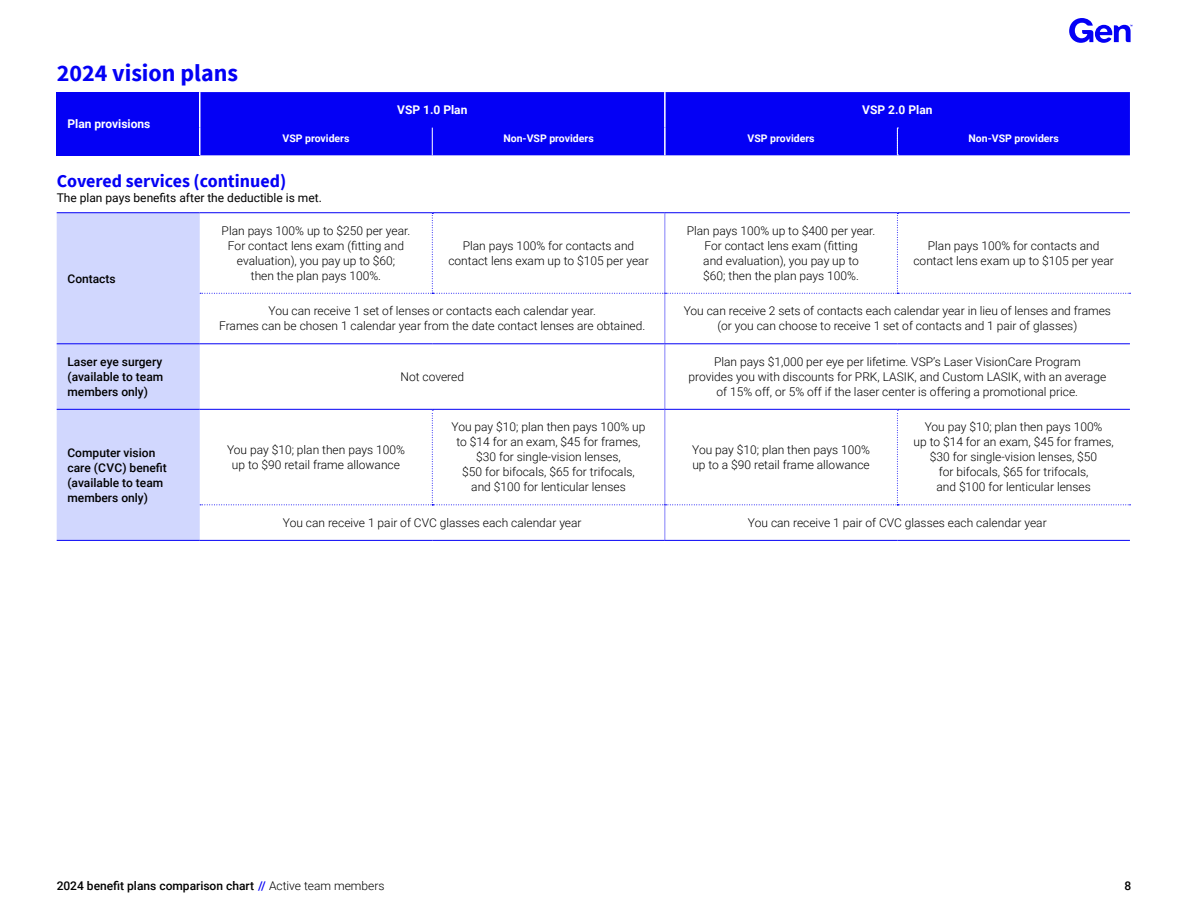
<style>
.page{position:relative;width:1188px;height:918px;background:#fff}
.page>*{position:absolute;margin:0;border:0;box-sizing:border-box;transform-origin:0 0}
.t1{font:700 24px "Source Sans Pro";color:#0400f5}
.t2{font:700 18px "Source Sans Pro";color:#0400f5}
.t3{font:300 12px/15px "Roboto";color:#000;text-align:center}
.t4{font:500 12px/15px "Roboto";color:#000;text-align:justify}
.t5{font:12px "Roboto";color:#000}
.t6{font:700 12px "Roboto";color:#fff}
.t7{font:700 10.5px "Roboto";color:#fff}
.s1{color:#0400f5}
.s2{font-weight:300}
</style>
<div class="page">
<svg style="left:1069px;top:18px;width:63px;height:25px"></svg>
<div style="left:57px;top:92px;width:143px;height:63px;background:#0400f5"></div>
<div style="left:200px;top:92px;width:930px;height:63px;background:#0400f5"></div>
<div style="left:57px;top:213px;width:143px;height:327px;background:#d1d7fe"></div>
<hr style="left:199px;top:92px;width:1px;height:36px;background:#fff">
<svg style="left:199px;top:128px;width:1px;height:27px"></svg>
<svg style="left:897px;top:128px;width:1px;height:28px"></svg>
<hr style="left:664px;top:92px;width:2px;height:36px;background:#fff">
<hr style="left:664px;top:128px;width:2px;height:27px;background:#fff">
<svg style="left:432px;top:128px;width:1px;height:27px"></svg>
<hr style="left:57px;top:212px;width:143px;height:1px;background:#0400f5">
<hr style="left:200px;top:212px;width:232px;height:1px;background:#0400f5">
<hr style="left:432px;top:212px;width:233px;height:1px;background:#0400f5">
<hr style="left:665px;top:212px;width:232px;height:1px;background:#0400f5">
<hr style="left:897px;top:212px;width:233px;height:1px;background:#0400f5">
<hr style="left:664px;top:293px;width:1px;height:50px;background:#8280fa">
<svg style="left:200px;top:213px;width:931px;height:81px"></svg>
<hr style="left:57px;top:343px;width:143px;height:1px;background:#0400f5">
<hr style="left:200px;top:343px;width:232px;height:1px;background:#0400f5">
<hr style="left:432px;top:343px;width:233px;height:1px;background:#0400f5">
<hr style="left:664px;top:344px;width:1px;height:65px;background:#8280fa">
<hr style="left:665px;top:343px;width:232px;height:1px;background:#0400f5">
<hr style="left:897px;top:343px;width:233px;height:1px;background:#0400f5">
<hr style="left:57px;top:409px;width:143px;height:1px;background:#0400f5">
<hr style="left:200px;top:409px;width:232px;height:1px;background:#0400f5">
<hr style="left:432px;top:409px;width:233px;height:1px;background:#0400f5">
<hr style="left:665px;top:409px;width:232px;height:1px;background:#0400f5">
<hr style="left:897px;top:409px;width:233px;height:1px;background:#0400f5">
<hr style="left:57px;top:540px;width:143px;height:1px;background:#0400f5">
<hr style="left:200px;top:540px;width:232px;height:1px;background:#0400f5">
<hr style="left:432px;top:540px;width:233px;height:1px;background:#0400f5">
<hr style="left:664px;top:505px;width:1px;height:35px;background:#8280fa">
<svg style="left:200px;top:410px;width:931px;height:95px"></svg>
<hr style="left:665px;top:540px;width:232px;height:1px;background:#0400f5">
<hr style="left:897px;top:540px;width:233px;height:1px;background:#0400f5">
<h1 class="t1" style="left:57px;top:57px;width:183px">2024 vision plans</h1>
<p class="t6" style="left:68px;top:115px;width:84px">Plan provisions</p>
<p class="t6" style="left:397px;top:101px;width:72px">VSP 1.0 Plan</p>
<p class="t6" style="left:862px;top:101px;width:72px">VSP 2.0 Plan</p>
<p class="t7" style="left:283px;top:131px;width:69px">VSP providers</p>
<p class="t7" style="left:503px;top:131px;width:92px">Non-VSP providers</p>
<p class="t7" style="left:748px;top:131px;width:69px">VSP providers</p>
<p class="t7" style="left:969px;top:131px;width:92px">Non-VSP providers</p>
<h2 class="t2" style="left:57px;top:169px;width:231px">Covered services (continued)</h2>
<p class="t5" style="left:57px;top:189px;width:267px">The plan pays benefits after the deductible is met.</p>
<p class="t4" style="left:68px;top:270px;width:50px">Contacts</p>
<p class="t4" style="left:67px;top:354px;width:97px">Laser eye surgery (available to team members only)</p>
<p class="t3" style="left:222px;top:223px;width:190px">Plan pays 100% up to $250 per year.<br>For contact lens exam (fitting and evaluation), you pay up to $60;<br>then the plan pays 100%.</p>
<p class="t3" style="left:448px;top:238px;width:202px">Plan pays 100% for contacts and contact lens exam up to $105 per year</p>
<p class="t3" style="left:687px;top:223px;width:190px">Plan pays 100% up to $400 per year.<br>For contact lens exam (fitting<br>and evaluation), you pay up to<br>$60; then the plan pays 100%.</p>
<p class="t3" style="left:913px;top:238px;width:202px">Plan pays 100% for contacts and contact lens exam up to $105 per year</p>
<p class="t3" style="left:219px;top:303px;width:428px">You can receive 1 set of lenses or contacts each calendar year.<br>Frames can be chosen 1 calendar year from the date contact lenses are obtained.</p>
<p class="t3" style="left:684px;top:303px;width:429px">You can receive 2 sets of contacts each calendar year in lieu of lenses and frames (or you can choose to receive 1 set of contacts and 1 pair of glasses)</p>
<p class="t3" style="left:401px;top:369px;width:65px">Not covered</p>
<p class="t3" style="left:689px;top:354px;width:419px">Plan pays $1,000 per eye per lifetime. VSP’s Laser VisionCare Program<br>provides you with discounts for PRK, LASIK, and Custom LASIK, with an average of 15% off, or 5% off if the laser center is offering a promotional price.</p>
<p class="t4" style="left:67px;top:444px;width:101px;text-align:left">Computer vision care (CVC) benefit (available to team members only)</p>
<p class="t3" style="left:227px;top:442px;width:179px">You pay $10; plan then pays 100% up to $90 retail frame allowance</p>
<p class="t3" style="left:452px;top:419px;width:195px">You pay $10; plan then pays 100% up to $14 for an exam, $45 for frames, $30 for single-vision lenses,<br>$50 for bifocals, $65 for trifocals, and $100 for lenticular lenses</p>
<p class="t3" style="left:692px;top:442px;width:179px;text-align:left">You pay $10; plan then pays 100% up to a $90 retail frame allowance</p>
<p class="t3" style="left:914px;top:419px;width:202px">You pay $10; plan then pays 100%<br>up to $14 for an exam, $45 for frames, $30 for single-vision lenses, $50<br>for bifocals, $65 for trifocals,<br>and $100 for lenticular lenses</p>
<p class="t3" style="left:283px;top:515px;width:300px">You can receive 1 pair of CVC glasses each calendar year</p>
<p class="t3" style="left:748px;top:515px;width:300px">You can receive 1 pair of CVC glasses each calendar year</p>
<p class="t4" style="left:57px;top:878px;width:329px">2024 benefit plans comparison chart <span class="s1">//</span> <span class="s2">Active team members</span></p>
<p class="t4" style="left:1124px;top:878px;width:8px">8</p>
</div>
